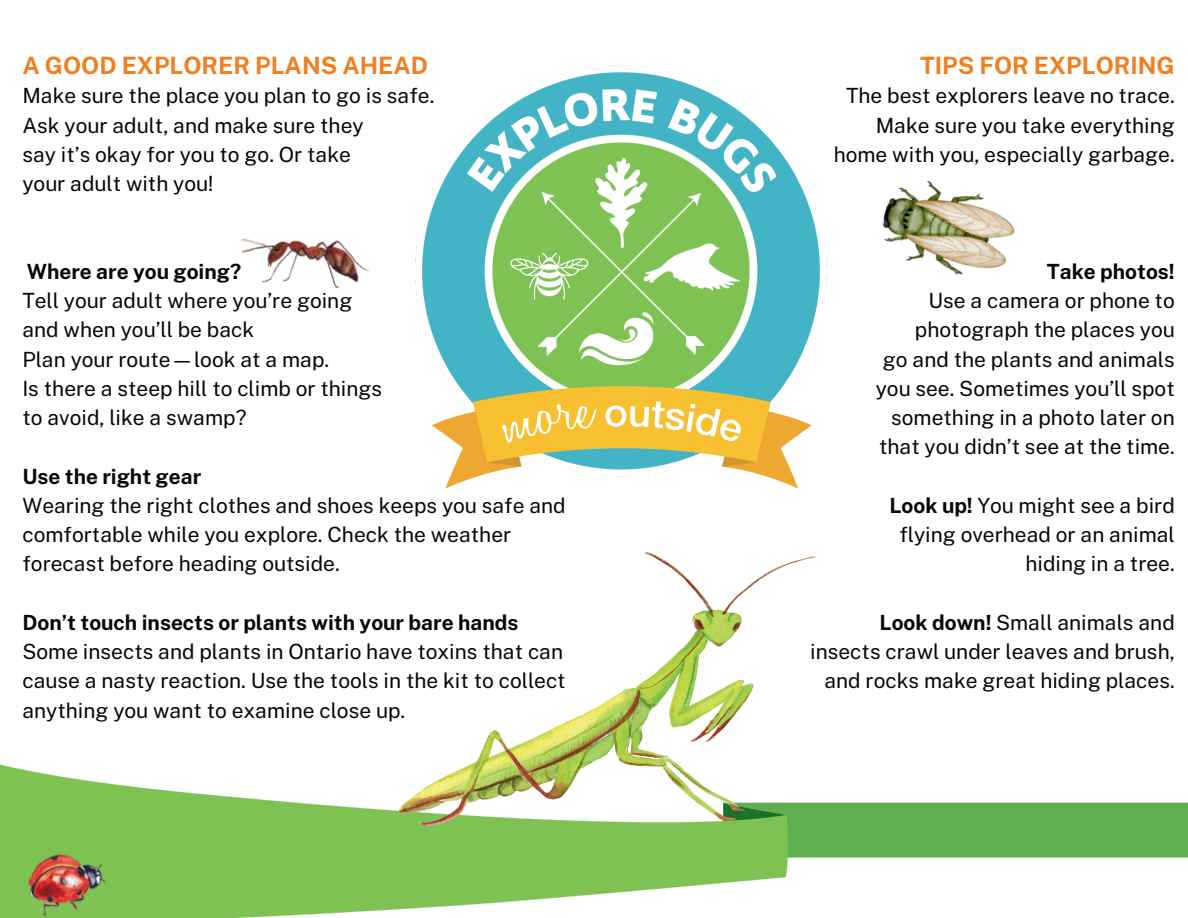
<style>
.page{position:relative;width:1188px;height:918px;background:#fff}
.page>*{position:absolute;margin:0;border:0;box-sizing:border-box;transform-origin:0 0}
.t1{font:700 24px "Public Sans";color:#ee8022}
.t2{font:21px/29.2px "Public Sans";color:#080704;text-align:right}
.t3{font:700 21px "Public Sans";color:#080704}
.s1{font-weight:700}
</style>
<div class="page">
<img style="left:0;top:764px;width:1188px;height:154px">
<img style="left:22px;top:848px;width:87px;height:70px">
<img style="left:399px;top:552px;width:417px;height:274px">
<img style="left:241px;top:238px;width:129px;height:51px">
<img style="left:882px;top:179px;width:133px;height:96px">
<img style="left:415px;top:65px;width:412px;height:425px">
<p class="t1" style="left:22px;top:48px;width:407px">A GOOD EXPLORER PLANS AHEAD</p>
<p class="t2" style="left:22px;top:80px;width:414px;text-align:left">Make sure the place you plan to go is safe.<br>Ask your adult, and make sure they<br>say it’s okay for you to go. Or take<br>your adult with you!</p>
<p class="t3" style="left:27px;top:256px;width:216px">Where are you going?</p>
<p class="t2" style="left:22px;top:285px;width:361px;text-align:left">Tell your adult where you’re going and when you’ll be back<br>Plan your route—look at a map.<br>Is there a steep hill to climb or things to avoid, like a swamp?</p>
<p class="t3" style="left:22px;top:461px;width:180px">Use the right gear</p>
<p class="t2" style="left:22px;top:489px;width:545px;text-align:left">Wearing the right clothes and shoes keeps you safe and comfortable while you explore. Check the weather forecast before heading outside.</p>
<p class="t3" style="left:22px;top:607px;width:498px">Don’t touch insects or plants with your bare hands</p>
<p class="t2" style="left:22px;top:636px;width:545px;text-align:left">Some insects and plants in Ontario have toxins that can cause a nasty reaction. Use the tools in the kit to collect anything you want to examine close up.</p>
<p class="t1" style="left:920px;top:48px;width:256px">TIPS FOR EXPLORING</p>
<p class="t2" style="left:834px;top:80px;width:343px">The best explorers leave no trace.<br>Make sure you take everything home with you, especially garbage.</p>
<p class="t3" style="left:1047px;top:256px;width:129px">Take photos!</p>
<p class="t2" style="left:876px;top:285px;width:301px">Use a camera or phone to photograph the places you<br>go and the plants and animals you see. Sometimes you’ll spot something in a photo later on that you didn’t see at the time.</p>
<p class="t2" style="left:890px;top:489px;width:287px"><span class="s1">Look up!</span> You might see a bird flying overhead or an animal hiding in a tree.</p>
<p class="t2" style="left:810px;top:606px;width:366px"><span class="s1">Look down!</span> Small animals and insects crawl under leaves and brush, and rocks make great hiding places.</p>
</div>
